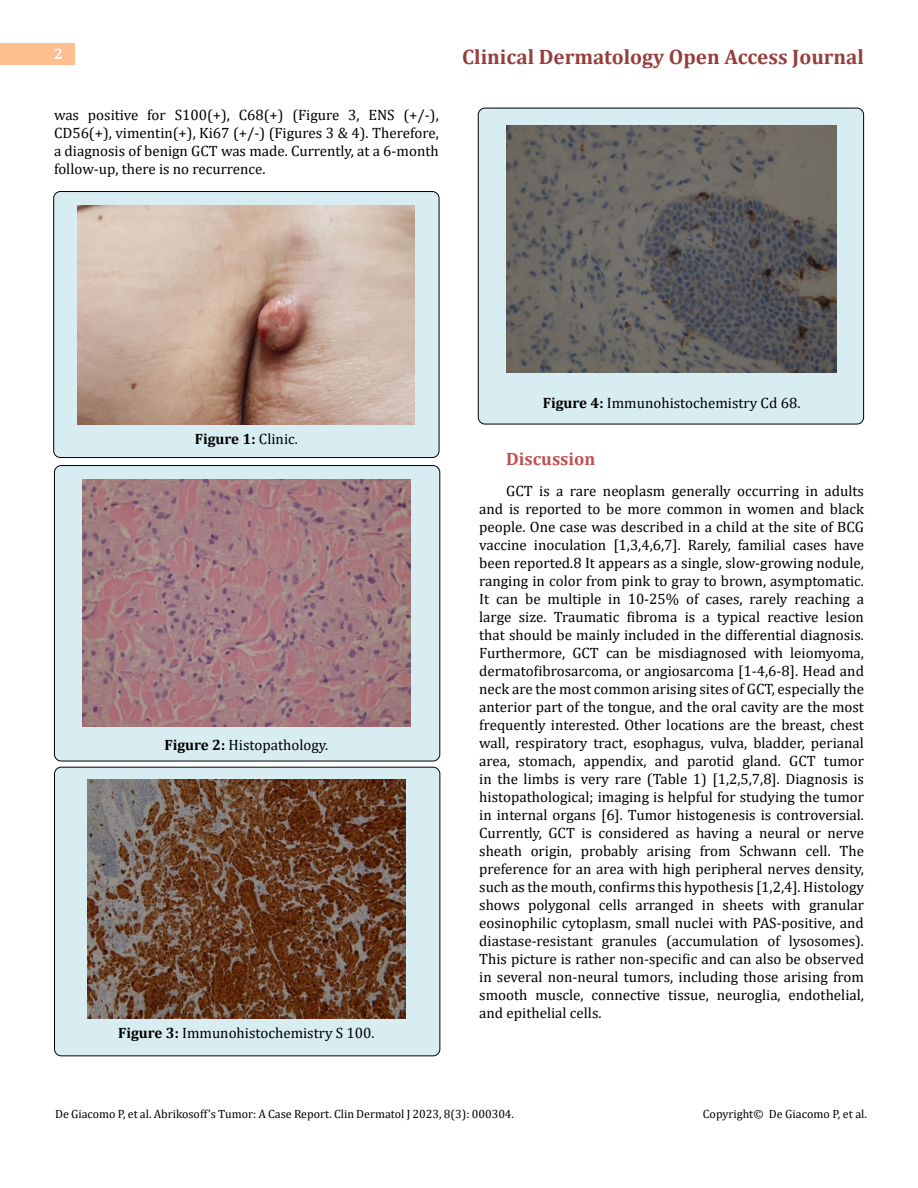
<style>
.page{position:relative;width:918px;height:1188px;background:#fff}
.page>*{position:absolute;margin:0;border:0;box-sizing:border-box;transform-origin:0 0}
.t1{font:700 21px "Cambria";color:#953f3c}
.t2{font:700 18px "Cambria";color:#c0504d}
.t3{font:15px/18px "Cambria";color:#000;text-align:justify}
.t4{font:700 15px "Cambria";color:#000}
.t5{font:700 15px "Cambria";color:#fff}
.t6{font:12px "Cambria";color:#000}
.s1{font-weight:400}
.s2{font-weight:700}
</style>
<div class="page">
<div style="left:0;top:43px;width:75px;height:21px;background:#ffbf91"></div>
<div style="left:55px;top:767px;width:385px;height:289px;background:#d8edf2;border-radius:7px"></div>
<div style="left:54px;top:767px;width:386px;height:289px;border:1px solid #000;border-radius:7px"></div>
<div style="left:54px;top:466px;width:386px;height:295px;background:#d8edf2;border-radius:7px"></div>
<div style="left:54px;top:465px;width:386px;height:296px;border:1px solid #000;border-radius:7px"></div>
<div style="left:54px;top:192px;width:385px;height:266px;background:#d8edf2;border-radius:7px"></div>
<div style="left:53px;top:191px;width:386px;height:267px;border:1px solid #000;border-radius:7px"></div>
<div style="left:478px;top:108px;width:386px;height:316px;background:#d8edf2;border-radius:7px"></div>
<div style="left:478px;top:108px;width:386px;height:316px;border:1px solid #000;border-radius:7px"></div>
<img style="left:78px;top:205px;width:337px;height:219px">
<img style="left:82px;top:480px;width:329px;height:246px">
<img style="left:87px;top:780px;width:319px;height:238px">
<img style="left:507px;top:125px;width:329px;height:247px">
<p class="t5" style="left:54px;top:44px;width:10px">2</p>
<p class="t3" style="left:54px;top:105px;width:386px">was positive for S100(+), C68(+) (Figure 3, ENS (+/-), CD56(+), vimentin(+), Ki67 (+/-) (Figures 3 &amp; 4). Therefore, a diagnosis of benign GCT was made. Currently, at a 6-month follow-up, there is no recurrence.</p>
<h1 class="t1" style="left:462px;top:42px;width:403px">Clinical Dermatology Open Access Journal</h1>
<p class="t4" style="left:195px;top:428px;width:105px">Figure 1: <span class="s1">Clinic.</span></p>
<p class="t3" style="left:165px;top:735px;width:165px"><span class="s2">Figure 2:</span> Histopathology.</p>
<p class="t3" style="left:118px;top:1023px;width:258px"><span class="s2">Figure 3:</span> Immunohistochemistry S 100.</p>
<p class="t3" style="left:543px;top:393px;width:259px"><span class="s2">Figure 4:</span> Immunohistochemistry Cd 68.</p>
<p class="t2" style="left:506px;top:446px;width:91px">Discussion</p>
<p class="t3" style="left:479px;top:482px;width:386px;text-indent:27px">GCT is a rare neoplasm generally occurring in adults and is reported to be more common in women and black people. One case was described in a child at the site of BCG vaccine inoculation [1,3,4,6,7]. Rarely, familial cases have been reported.8 It appears as a single, slow-growing nodule, ranging in color from pink to gray to brown, asymptomatic.<br>It can be multiple in 10-25% of cases, rarely reaching a large size. Traumatic fibroma is a typical reactive lesion that should be mainly included in the differential diagnosis.<br>Furthermore, GCT can be misdiagnosed with leiomyoma, dermatofibrosarcoma, or angiosarcoma [1-4,6-8]. Head and neck are the most common arising sites of GCT, especially the anterior part of the tongue, and the oral cavity are the most frequently interested. Other locations are the breast, chest wall, respiratory tract, esophagus, vulva, bladder, perianal area, stomach, appendix, and parotid gland. GCT tumor in the limbs is very rare (Table 1) [1,2,5,7,8]. Diagnosis is histopathological; imaging is helpful for studying the tumor in internal organs [6]. Tumor histogenesis is controversial.<br>Currently, GCT is considered as having a neural or nerve sheath origin, probably arising from Schwann cell. The preference for an area with high peripheral nerves density, such as the mouth, confirms this hypothesis [1,2,4]. Histology shows polygonal cells arranged in sheets with granular eosinophilic cytoplasm, small nuclei with PAS-positive, and diastase-resistant granules (accumulation of lysosomes).<br>This picture is rather non-specific and can also be observed in several non-neural tumors, including those arising from smooth muscle, connective tissue, neuroglia, endothelial, and epithelial cells.</p>
<p class="t6" style="left:55px;top:1106px;width:461px">De Giacomo P, et al. Abrikosoff’s Tumor: A Case Report. Clin Dermatol J 2023, 8(3): 000304.</p>
<p class="t6" style="left:703px;top:1106px;width:166px">Copyright© De Giacomo P, et al.</p>
</div>
